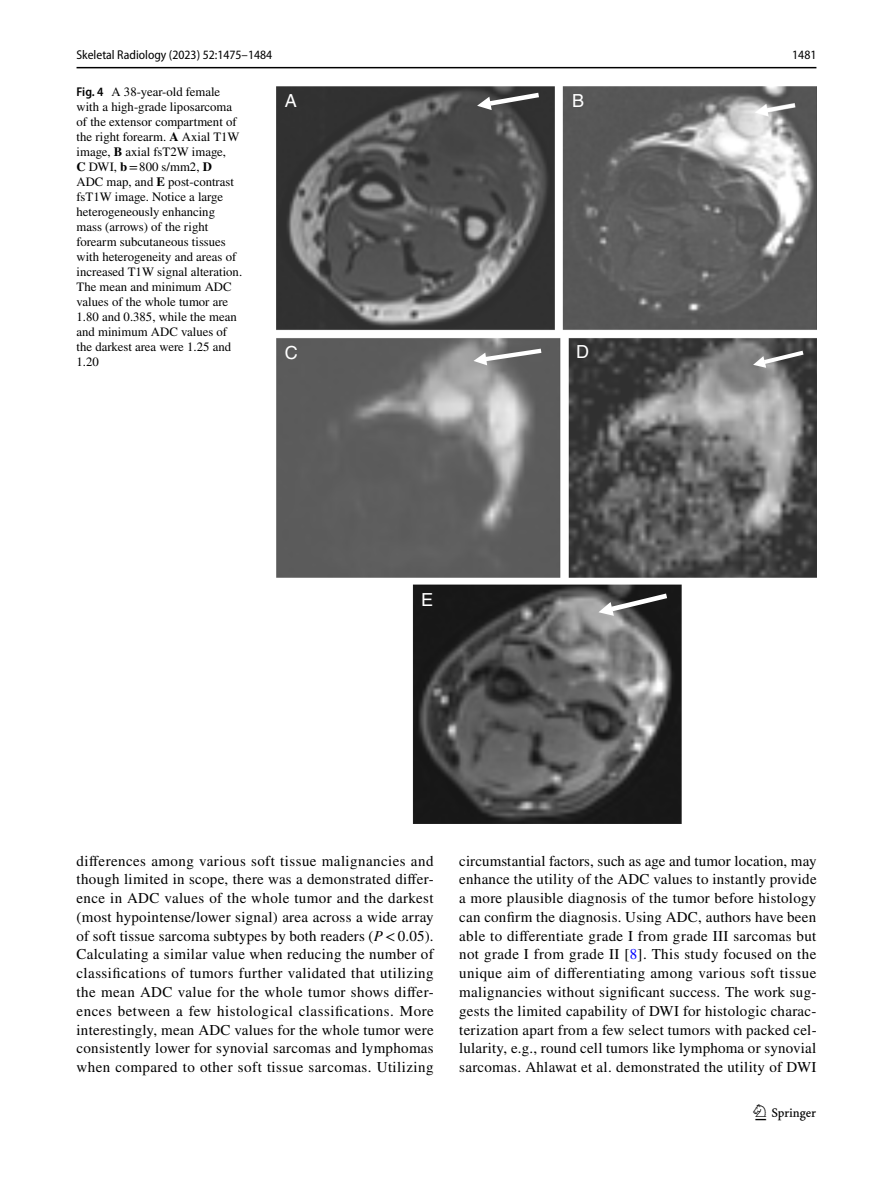
<style>
.page{position:relative;width:893px;height:1187px;background:#fff}
.page>*{position:absolute;margin:0;border:0;box-sizing:border-box;transform-origin:0 0}
.t1{font:22.5px "Springnew Regular 3";color:#000}
.t2{font:18px "Helvetica 4";color:#fff}
.t3{font:15px/18.8px "STIX";letter-spacing:.02em;color:#000;text-align:justify}
.t4{font:12.75px/15px "STIX";color:#000}
.t5{font:semi-condensed 12.75px "Myriad Pro";color:#000}
.s1{font-family:"Myriad Pro";font-weight:600;font-stretch:semi-condensed}
.s2{font-weight:700}
.s3{font-style:italic}
.s4{color:#00f}
</style>
<div class="page">
<hr style="left:77px;top:67px;width:739px;height:1px;background:#000">
<img style="left:276px;top:87px;width:540px;height:736px">
<svg style="left:477px;top:90px;width:67px;height:20px"></svg>
<svg style="left:753px;top:348px;width:55px;height:20px"></svg>
<svg style="left:473px;top:346px;width:73px;height:19px"></svg>
<svg style="left:598px;top:590px;width:74px;height:25px"></svg>
<p class="t5" style="left:77px;top:48px;width:197px">Skeletal Radiology (2023) 52:1475–1484</p>
<p class="t5" style="left:792px;top:48px;width:26px">1481</p>
<p class="t4" style="left:77px;top:85px;width:167px"><span class="s1">Fig. 4</span> A 38-year-old female with a high-grade liposarcoma of the extensor compartment of the right forearm. <span class="s2">A</span> Axial T1W image, <span class="s2">B</span> axial fsT2W image,<br><span class="s2">C</span> DWI, <span class="s2">b</span>=800 s/mm2, <span class="s2">D<br></span>ADC map, and <span class="s2">E</span> post-contrast fsT1W image. Notice a large heterogeneously enhancing mass (arrows) of the right forearm subcutaneous tissues with heterogeneity and areas of increased T1W signal alteration.<br>The mean and minimum ADC values of the whole tumor are<br>1.80 and 0.385, while the mean and minimum ADC values of the darkest area were 1.25 and<br>1.20</p>
<p class="t2" style="left:285px;top:90px;width:14px">A</p>
<p class="t2" style="left:572px;top:90px;width:14px">B</p>
<p class="t2" style="left:285px;top:342px;width:14px">C</p>
<p class="t2" style="left:576px;top:341px;width:14px">D</p>
<p class="t2" style="left:421px;top:589px;width:14px">E</p>
<p class="t3" style="left:77px;top:852px;width:359px">differences among various soft tissue malignancies and though limited in scope, there was a demonstrated differ&shy;ence in ADC values of the whole tumor and the darkest (most hypointense/lower signal) area across a wide array of soft tissue sarcoma subtypes by both readers (<span class="s3">P</span>&lt;0.05).<br>Calculating a similar value when reducing the number of classifications of tumors further validated that utilizing the mean ADC value for the whole tumor shows differ&shy;ences between a few histological classifications. More interestingly, mean ADC values for the whole tumor were consistently lower for synovial sarcomas and lymphomas when compared to other soft tissue sarcomas. Utilizing</p>
<p class="t3" style="left:459px;top:852px;width:359px">circumstantial factors, such as age and tumor location, may enhance the utility of the ADC values to instantly provide a more plausible diagnosis of the tumor before histology can confirm the diagnosis. Using ADC, authors have been able to differentiate grade I from grade III sarcomas but not grade I from grade II [<span class="s4">8</span>]. This study focused on the unique aim of differentiating among various soft tissue malignancies without significant success. The work sug&shy;gests the limited capability of DWI for histologic charac&shy;terization apart from a few select tumors with packed cel&shy;lularity, e.g., round cell tumors like lymphoma or synovial sarcomas. Ahlawat et al. demonstrated the utility of DWI</p>
<h1 class="t1" style="left:755px;top:1104px;width:62px">1 3</h1>
</div>
